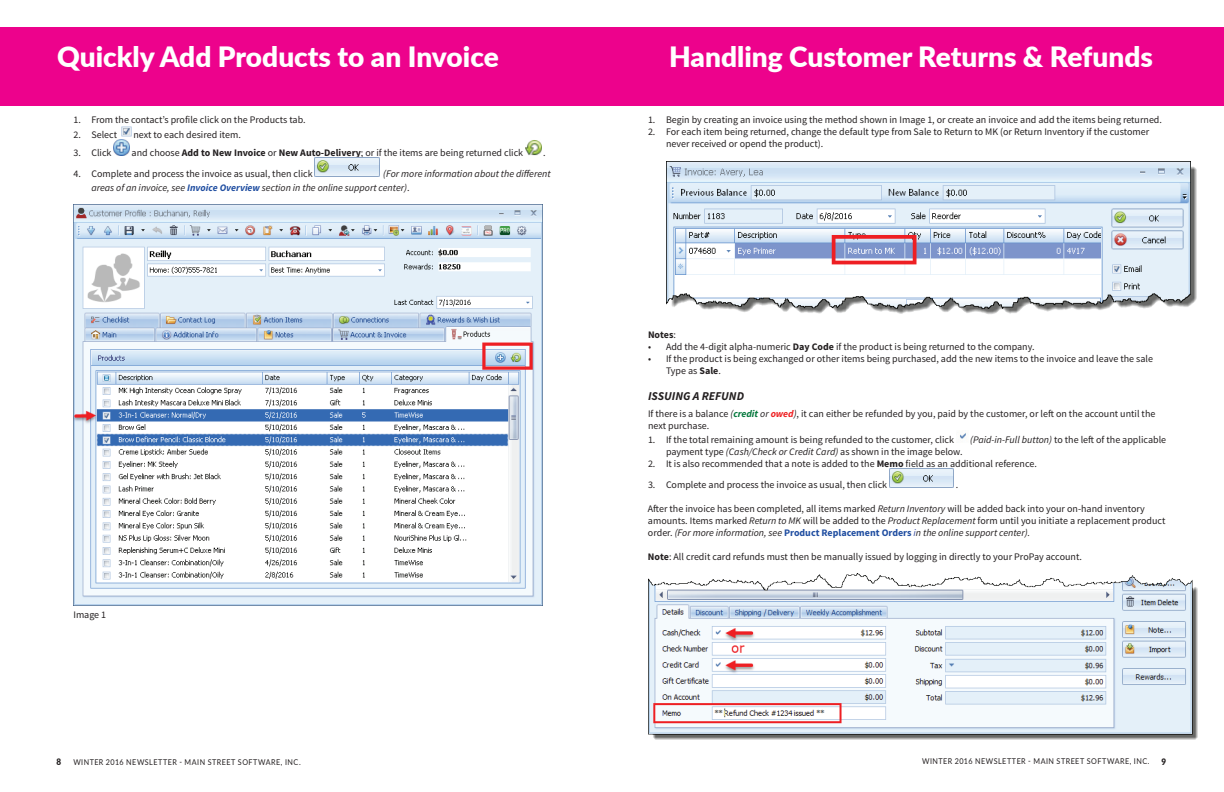
<style>
.page{position:relative;width:1224px;height:792px;background:#fff}
.page>*{position:absolute;margin:0;border:0;box-sizing:border-box;transform-origin:0 0}
.t1{font:900 28px "Lato";color:#fff}
.t2{font:italic 700 12px "Source Sans Pro";color:#231f20}
.t3{font:10px/12px "Source Sans Pro";color:#231f20}
.t4{font:italic 10px/14.4px "Source Sans Pro";color:#231f20}
.t5{font:700 10px "Source Sans Pro";color:#231f20}
.t6{font:900 9px "Lato";color:#231f20;scale:.9 1}
.t7{font:8px "Lato";letter-spacing:.065em;color:#231f20;scale:.9 1}
.s1{font-weight:700}
.s2{font-weight:700;color:#204ea1}
.s3{font-style:normal}
.s4{font-weight:400}
.s5{font-style:italic}
.s6{font-weight:700;font-style:italic;color:#06793e}
.s7{font-weight:700;font-style:italic;color:#ee2123}
.s8{font-style:italic;color:#33489e}
</style>
<div class="page">
<div style="left:0;top:27px;width:1224px;height:79px;background:#ed028c"></div>
<img style="left:121px;top:126px;width:11px;height:11px">
<img style="left:114px;top:140px;width:16px;height:16px">
<img style="left:525px;top:140px;width:16px;height:16px">
<img style="left:315px;top:158px;width:64px;height:19px">
<img style="left:73px;top:205px;width:470px;height:401px">
<img style="left:666px;top:161px;width:531px;height:153px">
<svg style="left:960px;top:433px;width:6px;height:6px"></svg>
<img style="left:889px;top:469px;width:65px;height:19px">
<img style="left:648px;top:574px;width:550px;height:165px">
<h1 class="t1" style="left:57px;top:35px;width:443px">Quickly Add Products to an Invoice</h1>
<h1 class="t1" style="left:669px;top:35px;width:485px">Handling Customer Returns &amp; Refunds</h1>
<p class="t3" style="left:73px;top:114px;width:234px">1. From the contact’s profile click on the Products tab.</p>
<p class="t3" style="left:73px;top:129px;width:45px">2. Select</p>
<p class="t3" style="left:133px;top:129px;width:109px">next to each desired item.</p>
<p class="t3" style="left:73px;top:147px;width:40px">3. Click</p>
<p class="t3" style="left:132px;top:147px;width:393px">and choose <span class="s1">Add to New Invoice</span> or <span class="s1">New Auto-Delivery</span>; or if the items are being returned click</p>
<p class="t3" style="left:543px;top:147px;width:4px">.</p>
<p class="t3" style="left:73px;top:167px;width:241px">4. Complete and process the invoice as usual, then click</p>
<p class="t4" style="left:91px;top:166px;width:461px;text-indent:292px">(For more information about the different areas of an invoice, see <span class="s2">Invoice Overview</span> section in the online support center)<span class="s3">.</span></p>
<p class="t3" style="left:73px;top:608px;width:34px">Image 1</p>
<p class="t3" style="left:648px;top:114px;width:516px">1. Begin by creating an invoice using the method shown in Image 1, or create an invoice and add the items being returned.</p>
<p class="t3" style="left:666px;top:126px;width:485px;text-indent:-18px">2. For each item being returned, change the default type from Sale to Return to MK (or Return Inventory if the customer never received or opend the product).</p>
<p class="t5" style="left:648px;top:328px;width:30px">Notes<span class="s4">:</span></p>
<p class="t3" style="left:648px;top:341px;width:388px">• Add the 4-digit alpha-numeric <span class="s1">Day Code</span> if the product is being returned to the company.</p>
<p class="t3" style="left:666px;top:353px;width:489px;text-indent:-18px">• If the product is being exchanged or other items being purchased, add the new items to the invoice and leave the sale<br>Type as <span class="s1">Sale</span>.</p>
<p class="t2" style="left:648px;top:389px;width:98px">ISSUING A REFUND</p>
<p class="t3" style="left:648px;top:408px;width:509px">If there is a balance <span class="s5">(</span><span class="s6">credit</span> <span class="s5">or</span> <span class="s7">owed</span><span class="s5">)</span>, it can either be refunded by you, paid by the customer, or left on the account until the next purchase.</p>
<p class="t3" style="left:648px;top:434px;width:308px">1. If the total remaining amount is being refunded to the customer, click</p>
<p class="t3" style="left:970px;top:434px;width:198px"><span class="s5">(Paid-in-Full button)</span> to the left of the applicable</p>
<p class="t3" style="left:666px;top:446px;width:298px">payment type <span class="s5">(Cash/Check or Credit Card)</span> as shown in the image below.</p>
<p class="t3" style="left:648px;top:458px;width:390px">2. It is also recommended that a note is added to the <span class="s1">Memo</span> field as an additional reference.</p>
<p class="t3" style="left:648px;top:479px;width:241px">3. Complete and process the invoice as usual, then click</p>
<p class="t3" style="left:956px;top:479px;width:4px">.</p>
<p class="t3" style="left:648px;top:503px;width:519px">After the invoice has been completed, all items marked <span class="s5">Return Inventory</span> will be added back into your on-hand inventory amounts. Items marked <span class="s5">Return to MK</span> will be added to the <span class="s5">Product Replacement</span> form until you initiate a replacement product order. <span class="s5">(For more information, see</span> <span class="s2">Product Replacement Orders</span> <span class="s8">i</span><span class="s5">n the online support center).</span></p>
<p class="t3" style="left:648px;top:551px;width:436px"><span class="s1">Note</span>: All credit card refunds must then be manually issued by logging in directly to your ProPay account.</p>
<p class="t6" style="left:57px;top:755px;width:7px">8</p>
<p class="t7" style="left:73px;top:756px;width:254px">WINTER 2016 NEWSLETTER - MAIN STREET SOFTWARE, INC.</p>
<p class="t7" style="left:922px;top:756px;width:254px">WINTER 2016 NEWSLETTER - MAIN STREET SOFTWARE, INC.</p>
<p class="t6" style="left:1161px;top:755px;width:7px">9</p>
</div>
